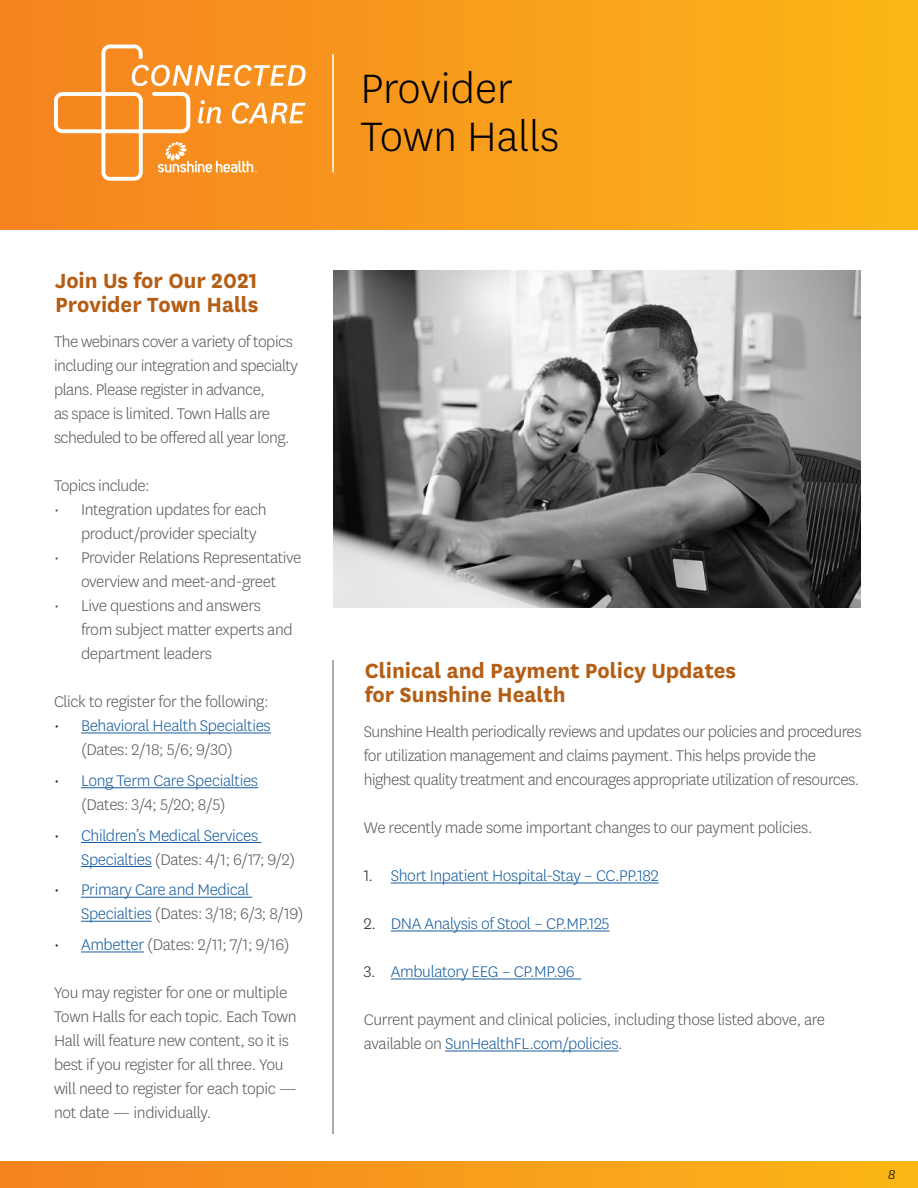
<style>
.page{position:relative;width:918px;height:1188px;background:#fff}
.page>*{position:absolute;margin:0;border:0;box-sizing:border-box;transform-origin:0 0}
.t1{font:300 48px/48px "Centene Sans";color:#000}
.t2{font:700 24px/24px "Centene Sans";color:#b45e15}
.t3{font:300 18px/24px "Centene Sans";letter-spacing:-.025em;color:#57585a}
.t4{font:300 18px/24px "Centene Sans";letter-spacing:-.02em;color:#175d9e}
.t5{font:italic 300 15px "Centene Sans";color:#000}
.s1{color:#231f20}
.s2{color:#57585a}
.s3{color:#175d9e}
</style>
<div class="page">
<div style="left:0;top:1161px;width:918px;height:27px;background:linear-gradient(to right,#f48221,#fbb617)"></div>
<div style="left:0;top:0;width:918px;height:230px;background:linear-gradient(to right,#f48221,#fbb617)"></div>
<hr style="left:332px;top:54px;width:2px;height:119px;background:#fff">
<svg style="left:54px;top:44px;width:252px;height:137px;background:#f79c3e"></svg>
<hr style="left:81px;top:733px;width:190px;height:1px;background:#175d9e">
<hr style="left:81px;top:787px;width:177px;height:1px;background:#175d9e">
<hr style="left:81px;top:842px;width:180px;height:1px;background:#175d9e">
<hr style="left:81px;top:866px;width:71px;height:1px;background:#175d9e">
<hr style="left:81px;top:897px;width:171px;height:1px;background:#175d9e">
<hr style="left:81px;top:921px;width:71px;height:1px;background:#175d9e">
<hr style="left:81px;top:952px;width:63px;height:1px;background:#175d9e">
<img style="left:334px;top:270px;width:527px;height:338px">
<hr style="left:391px;top:883px;width:268px;height:1px;background:#175d9e">
<hr style="left:391px;top:931px;width:219px;height:1px;background:#175d9e">
<hr style="left:391px;top:979px;width:190px;height:1px;background:#175d9e">
<hr style="left:445px;top:1051px;width:173px;height:1px;background:#175d9e">
<hr style="left:333px;top:660px;width:1px;height:474px;background:#57585a">
<h3 class="t2" style="left:55px;top:267px;width:205px">Join Us for Our 2021<br>Provider Town Halls</h3>
<p class="t3" style="left:54px;top:329px;width:246px">The webinars cover a variety of topics including our integration and specialty plans. Please register in advance,<br>as space is limited. Town Halls are scheduled to be offered all year long.</p>
<p class="t3" style="left:54px;top:473px;width:97px">Topics include:</p>
<p class="t3" style="left:81px;top:497px;width:187px;text-indent:-27px">• Integration updates for each product/provider specialty</p>
<p class="t3" style="left:54px;top:545px;width:249px;text-align:center">• Provider Relations Representative overview and meet-and-greet</p>
<p class="t3" style="left:81px;top:593px;width:213px;text-indent:-27px">• Live questions and answers from subject matter experts and department leaders</p>
<p class="t3" style="left:54px;top:689px;width:216px">Click to register for the following:</p>
<p class="t4" style="left:81px;top:713px;width:191px;text-indent:-27px"><span class="s1">•</span> Behavioral Health Specialties <span class="s2">(Dates: 2/18; 5/6; 9/30)</span></p>
<p class="t4" style="left:54px;top:768px;width:206px;text-align:center"><span class="s1">•</span> Long Term Care Specialties <span class="s2">(Dates: 3/4; 5/20; 8/5)</span></p>
<p class="t4" style="left:81px;top:823px;width:216px;text-indent:-27px"><span class="s1">•</span> Children’s Medical Services<br>Specialties <span class="s2">(Dates: 4/1; 6/17; 9/2)</span></p>
<p class="t4" style="left:81px;top:877px;width:224px;text-indent:-27px"><span class="s1">•</span> Primary Care and Medical<br>Specialties <span class="s2">(Dates: 3/18; 6/3; 8/19)</span></p>
<p class="t3" style="left:54px;top:932px;width:237px"><span class="s1">•</span> <span class="s3">Ambetter</span> (Dates: 2/11; 7/1; 9/16)</p>
<p class="t3" style="left:54px;top:980px;width:244px">You may register for one or multiple Town Halls for each topic. Each Town Hall will feature new content, so it is best if you register for all three. You will need to register for each topic — not date — individually.</p>
<h2 class="t1" style="left:360px;top:63px;width:200px">Provider<br>Town Halls</h2>
<h3 class="t2" style="left:365px;top:657px;width:373px">Clinical and Payment Policy Updates for Sunshine Health</h3>
<p class="t3" style="left:364px;top:719px;width:499px">Sunshine Health periodically reviews and updates our policies and procedures for utilization management and claims payment. This helps provide the highest quality treatment and encourages appropriate utilization of resources.</p>
<p class="t3" style="left:364px;top:815px;width:450px">We recently made some important changes to our payment policies.</p>
<p class="t4" style="left:364px;top:863px;width:296px"><span class="s1">1.</span> Short Inpatient Hospital-Stay – CC.PP.182</p>
<p class="t4" style="left:364px;top:911px;width:247px"><span class="s1">2.</span> DNA Analysis of Stool – CP.MP.125</p>
<p class="t4" style="left:364px;top:959px;width:212px"><span class="s1">3.</span> Ambulatory EEG – CP.MP.96</p>
<p class="t3" style="left:364px;top:1007px;width:463px">Current payment and clinical policies, including those listed above, are available on <span class="s3">SunHealthFL.com/policies</span>.</p>
<p class="t5" style="left:888px;top:1165px;width:9px">8</p>
</div>
